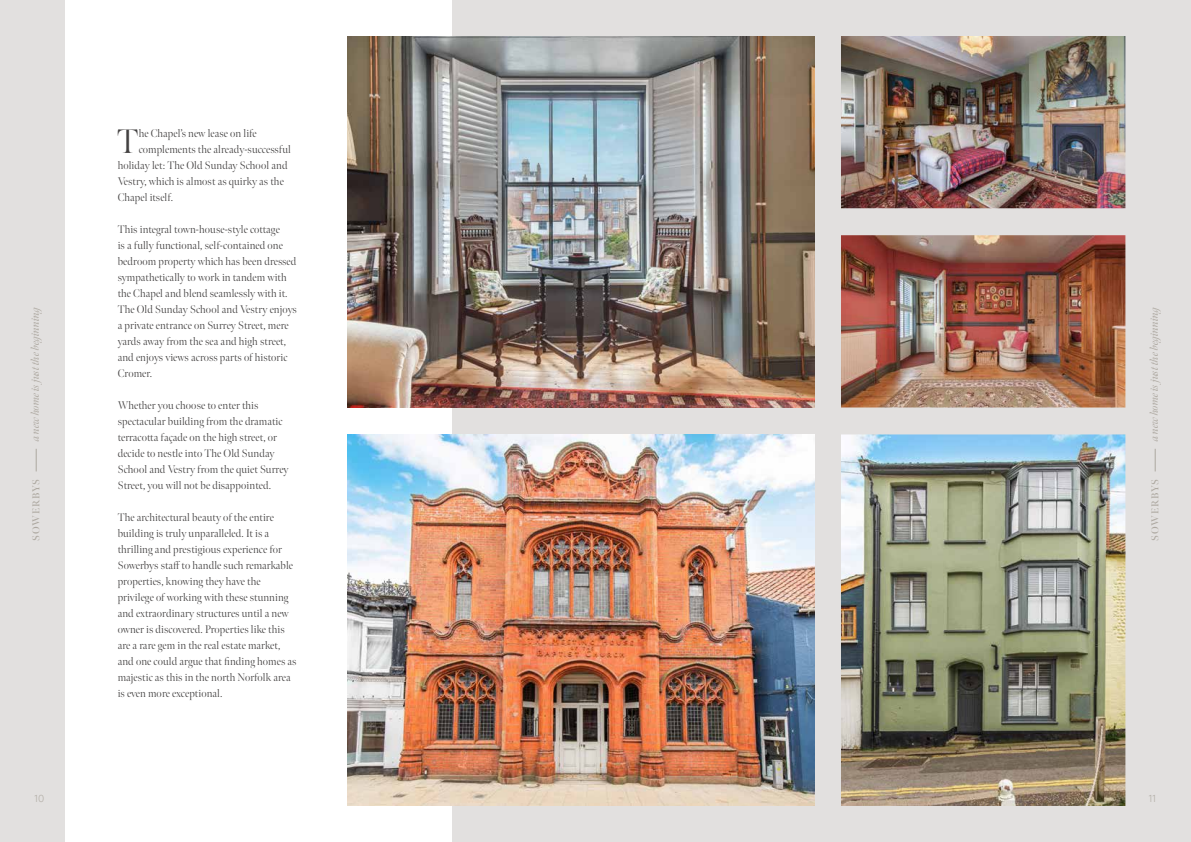
<style>
.page{position:relative;width:1191px;height:842px;background:#fff}
.page>*{position:absolute;margin:0;border:0;box-sizing:border-box;transform-origin:0 0}
.t1{font:300 34px "Meno Banner";color:#434141}
.t2{font:300 11px/16px "Meno Banner";letter-spacing:.01em;color:#434141}
.t3{font:italic 11px "Meno Banner";letter-spacing:-.01em;color:#ada8a0}
.t4{font:600 10px "Meno Banner";letter-spacing:.08em;color:#ada8a0}
.t5{font:300 10px "Quasimoda";color:#ada8a0}
</style>
<div class="page">
<div style="left:0;top:0;width:595px;height:842px;background:#e2e0df"></div>
<div style="left:595px;top:0;width:596px;height:842px;background:#e2e0df"></div>
<svg style="left:36px;top:449px;width:1px;height:22px"></svg>
<svg style="left:1155px;top:449px;width:1px;height:22px"></svg>
<div style="left:65px;top:0;width:387px;height:842px;background:#fff"></div>
<img style="left:347px;top:36px;width:468px;height:371px">
<img style="left:841px;top:36px;width:284px;height:172px">
<img style="left:841px;top:235px;width:284px;height:172px">
<img style="left:347px;top:434px;width:468px;height:372px">
<img style="left:841px;top:434px;width:284px;height:372px">
<h1 class="t1" style="left:117px;top:121px;width:23px">T</h1>
<p class="t2" style="left:139px;top:126px;width:120px">he Chapel’s new lease on life</p>
<p class="t2" style="left:139px;top:142px;width:154px">complements the already-successful</p>
<p class="t2" style="left:118px;top:158px;width:171px">holiday let: The Old Sunday School and</p>
<p class="t2" style="left:118px;top:174px;width:168px">Vestry, which is almost as quirky as the</p>
<p class="t2" style="left:118px;top:190px;width:57px">Chapel itself.</p>
<p class="t2" style="left:118px;top:222px;width:181px">This integral town-house-style cottage<br>is a fully functional, self-contained one bedroom property which has been dressed sympathetically to work in tandem with the Chapel and blend seamlessly with it.<br>The Old Sunday School and Vestry enjoys a private entrance on Surrey Street, mere yards away from the sea and high street, and enjoys views across parts of historic Cromer.</p>
<p class="t2" style="left:118px;top:398px;width:172px">Whether you choose to enter this spectacular building from the dramatic terracotta façade on the high street, or decide to nestle into The Old Sunday School and Vestry from the quiet Surrey Street, you will not be disappointed.</p>
<p class="t2" style="left:118px;top:510px;width:180px">The architectural beauty of the entire building is truly unparalleled. It is a thrilling and prestigious experience for Sowerbys staff to handle such remarkable properties, knowing they have the privilege of working with these stunning and extraordinary structures until a new owner is discovered. Properties like this are a rare gem in the real estate market, and one could argue that finding homes as majestic as this in the north Norfolk area is even more exceptional.</p>
<p class="t3" style="left:29px;top:441px;width:138px;rotate:-90deg">a new home is just the beginning</p>
<p class="t3" style="left:1147px;top:441px;width:138px;rotate:-90deg">a new home is just the beginning</p>
<p class="t4" style="left:30px;top:541px;width:63px;rotate:-90deg">SOWERBYS</p>
<p class="t4" style="left:1149px;top:541px;width:63px;rotate:-90deg">SOWERBYS</p>
<p class="t5" style="left:35px;top:791px;width:11px">10</p>
<p class="t5" style="left:1148px;top:791px;width:9px">11</p>
</div>
